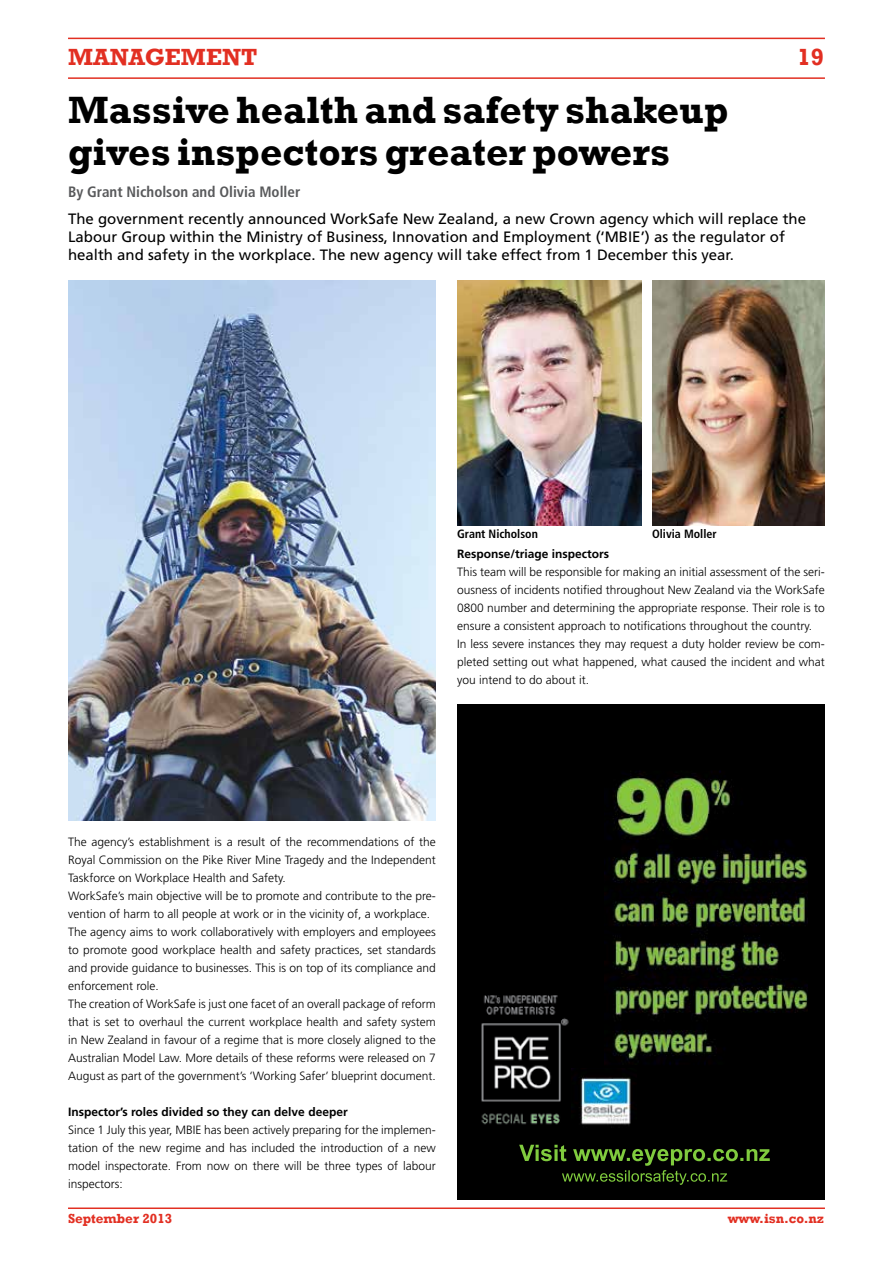
<style>
.page{position:relative;width:893px;height:1263px;background:#fff}
.page>*{position:absolute;margin:0;border:0;box-sizing:border-box;transform-origin:0 0}
.t1{font:700 39px/42px "Rockwell";letter-spacing:.005em;color:#000}
.t2{font:700 24px "Rockwell";color:#e22f22}
.t3{font:15px/18px "Frutiger";color:#000}
.t4{font:700 condensed 15px "Frutiger";color:#58595b}
.t5{font:700 13.5px "Rockwell";color:#e22f22}
.t6{font:300 12px/18px "Frutiger";color:#000}
.t7{font:700 12px "Frutiger";color:#000}
.t8{font:700 condensed 12px "Frutiger";color:#000}
</style>
<div class="page">
<hr style="left:68px;top:38px;width:757px;height:1px;background:#e22f22">
<hr style="left:68px;top:77px;width:757px;height:2px;background:#e22f22">
<hr style="left:68px;top:1207px;width:757px;height:2px;background:#e22f22">
<img style="left:457px;top:280px;width:184px;height:245px">
<img style="left:652px;top:280px;width:173px;height:245px">
<img style="left:68px;top:280px;width:368px;height:541px">
<div style="left:457px;top:704px;width:367px;height:495px;background:#000"></div>
<img style="left:481px;top:995px;width:93px;height:130px">
<img style="left:605px;top:771px;width:202px;height:294px">
<img style="left:572px;top:1069px;width:59px;height:56px">
<svg style="left:519px;top:1145px;width:251px;height:40px"></svg>
<h2 class="t2" style="left:68px;top:42px;width:191px">management</h2>
<h2 class="t2" style="left:798px;top:42px;width:28px">19</h2>
<h1 class="t1" style="left:68px;top:89px;width:662px">Massive health and safety shakeup gives inspectors greater powers</h1>
<p class="t4" style="left:68px;top:183px;width:234px">By Grant Nicholson and Olivia Moller</p>
<p class="t3" style="left:68px;top:209px;width:740px">The government recently announced WorkSafe New Zealand, a new Crown agency which will replace the<br>Labour Group within the Ministry of Business, Innovation and Employment (‘MBIE’) as the regulator of health and safety in the workplace. The new agency will take effect from 1 December this year.</p>
<p class="t8" style="left:457px;top:527px;width:82px">Grant Nicholson</p>
<p class="t8" style="left:652px;top:527px;width:66px">Olivia Moller</p>
<p class="t7" style="left:457px;top:547px;width:154px">Response/triage inspectors</p>
<p class="t6" style="left:457px;top:563px;width:369px">This team will be responsible for making an initial assessment of the seri&shy;ousness of incidents notified throughout New Zealand via the WorkSafe 0800 number and determining the appropriate response. Their role is to ensure a consistent approach to notifications throughout the country.<br>In less severe instances they may request a duty holder review be com&shy;pleted setting out what happened, what caused the incident and what you intend to do about it.</p>
<p class="t6" style="left:68px;top:833px;width:369px">The agency’s establishment is a result of the recommendations of the Royal Commission on the Pike River Mine Tragedy and the Independent Taskforce on Workplace Health and Safety.<br>WorkSafe’s main objective will be to promote and contribute to the pre&shy;vention of harm to all people at work or in the vicinity of, a workplace.<br>The agency aims to work collaboratively with employers and employees to promote good workplace health and safety practices, set standards and provide guidance to businesses. This is on top of its compliance and enforcement role.<br>The creation of WorkSafe is just one facet of an overall package of reform that is set to overhaul the current workplace health and safety system in New Zealand in favour of a regime that is more closely aligned to the Australian Model Law. More details of these reforms were released on 7<br>August as part of the government’s ‘Working Safer’ blueprint document.</p>
<p class="t7" style="left:68px;top:1105px;width:281px">Inspector’s roles divided so they can delve deeper</p>
<p class="t6" style="left:68px;top:1121px;width:369px;text-align:justify">Since 1 July this year, MBIE has been actively preparing for the implemen&shy;tation of the new regime and has included the introduction of a new model inspectorate. From now on there will be three types of labour inspectors:</p>
<p class="t5" style="left:68px;top:1210px;width:106px">September 2013</p>
<p class="t5" style="left:728px;top:1210px;width:98px">www.isn.co.nz</p>
</div>
